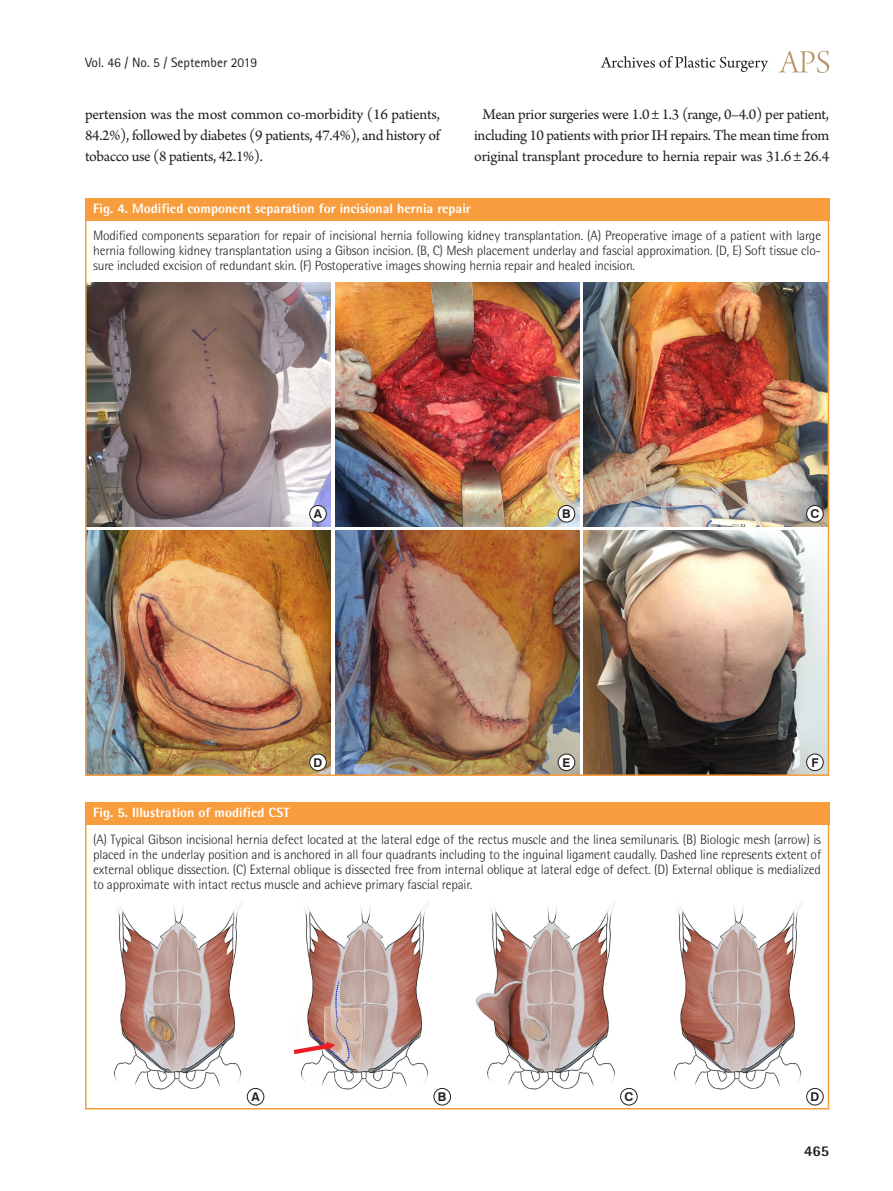
<style>
.page{position:relative;width:893px;height:1191px;background:#fff}
.page>*{position:absolute;margin:0;border:0;box-sizing:border-box;transform-origin:0 0}
.본문{font:15.75px/21px "Arno Pro";letter-spacing:-.02em;color:#231f20;text-align:center}
.본문_0{font:15.75px/21px "Arno Pro";letter-spacing:-.025em;color:#231f20;text-align:justify}
.t1{font:800 15px "Rotis Semi Sans Std";color:#231f20}
.그림설명{font:300 13.5px/15px "Rotis Semi Sans Std";letter-spacing:-.01em;color:#231f20;text-align:justify}
.표그림제목{font:800 13.5px "Rotis Semi Sans Std";color:#fff}
.t2{font:13.5px "Rotis Sans Serif Std";color:#231f20}
.t3{font:700 12.15px "Swiss 721 BT";color:#231f20}
</style>
<div class="page">
<svg style="left:779px;top:51px;width:50px;height:22px"></svg>
<svg style="left:601px;top:56px;width:167px;height:16px"></svg>
<div style="left:85px;top:199px;width:744px;height:22px;background:#f89d3d"></div>
<img style="left:88px;top:282px;width:243px;height:244px">
<img style="left:88px;top:531px;width:243px;height:242px">
<img style="left:335px;top:282px;width:244px;height:244px">
<img style="left:335px;top:531px;width:244px;height:242px">
<img style="left:583px;top:282px;width:243px;height:244px">
<img style="left:583px;top:531px;width:243px;height:242px">
<div style="left:310px;top:505px;width:16px;height:17px;background:#fff;border-radius:50%"></div>
<div style="left:309px;top:505px;width:17px;height:17px;border:1px solid #231f20;border-radius:50%"></div>
<div style="left:310px;top:754px;width:16px;height:16px;background:#fff;border-radius:50%"></div>
<div style="left:309px;top:754px;width:17px;height:17px;border:1px solid #231f20;border-radius:50%"></div>
<div style="left:558px;top:505px;width:17px;height:17px;background:#fff;border-radius:50%"></div>
<div style="left:558px;top:505px;width:17px;height:17px;border:1px solid #231f20;border-radius:50%"></div>
<div style="left:558px;top:754px;width:17px;height:16px;background:#fff;border-radius:50%"></div>
<div style="left:558px;top:754px;width:17px;height:17px;border:1px solid #231f20;border-radius:50%"></div>
<div style="left:807px;top:754px;width:16px;height:16px;background:#fff;border-radius:50%"></div>
<div style="left:806px;top:754px;width:17px;height:17px;border:1px solid #231f20;border-radius:50%"></div>
<div style="left:807px;top:505px;width:16px;height:17px;background:#fff;border-radius:50%"></div>
<div style="left:806px;top:505px;width:17px;height:17px;border:1px solid #231f20;border-radius:50%"></div>
<div style="left:85px;top:802px;width:744px;height:23px;background:#f89d3d"></div>
<img style="left:114px;top:903px;width:151px;height:203px">
<img style="left:293px;top:903px;width:158px;height:203px">
<img style="left:476px;top:902px;width:162px;height:204px">
<img style="left:674px;top:903px;width:150px;height:203px">
<div style="left:247px;top:1088px;width:17px;height:17px;background:#fff;border-radius:50%"></div>
<div style="left:247px;top:1088px;width:17px;height:17px;border:1px solid #231f20;border-radius:50%"></div>
<div style="left:434px;top:1088px;width:17px;height:17px;background:#fff;border-radius:50%"></div>
<div style="left:434px;top:1088px;width:17px;height:17px;border:1px solid #231f20;border-radius:50%"></div>
<div style="left:807px;top:1088px;width:16px;height:17px;background:#fff;border-radius:50%"></div>
<div style="left:806px;top:1088px;width:17px;height:17px;border:1px solid #231f20;border-radius:50%"></div>
<div style="left:621px;top:1088px;width:16px;height:17px;background:#fff;border-radius:50%"></div>
<div style="left:620px;top:1088px;width:17px;height:17px;border:1px solid #231f20;border-radius:50%"></div>
<div style="left:85px;top:802px;width:744px;height:307px;border:2px solid #f89d3d"></div>
<svg style="left:294px;top:1041px;width:41px;height:13px"></svg>
<p class="t2" style="left:85px;top:54px;width:174px">Vol. 46 / No. 5 / September 2019</p>
<p class="본문_0" style="left:85px;top:105px;width:357px">pertension was the most common co-morbidity (16 patients, 84.2%), followed by diabetes (9 patients, 47.4%), and history of tobacco use (8 patients, 42.1%).</p>
<p class="본문" style="left:474px;top:105px;width:357px">Mean prior surgeries were 1.0 ± 1.3 (range, 0–4.0) per patient, including 10 patients with prior IH repairs. The mean time from original transplant procedure to hernia repair was 31.6 ± 26.4</p>
<p class="표그림제목" style="left:93px;top:200px;width:379px">Fig. 4. Modified component separation for incisional hernia repair</p>
<p class="그림설명" style="left:93px;top:228px;width:729px">Modified components separation for repair of incisional hernia following kidney transplantation. (A) Preoperative image of a patient with large hernia following kidney transplantation using a Gibson incision. (B, C) Mesh placement underlay and fascial approximation. (D, E) Soft tissue clo&shy;sure included excision of redundant skin. (F) Postoperative images showing hernia repair and healed incision.</p>
<p class="t3" style="left:314px;top:506px;width:10px">A</p>
<p class="t3" style="left:314px;top:755px;width:10px">D</p>
<p class="t3" style="left:562px;top:506px;width:10px">B</p>
<p class="t3" style="left:810px;top:506px;width:10px">C</p>
<p class="t3" style="left:562px;top:755px;width:9px">E</p>
<p class="t3" style="left:811px;top:755px;width:9px">F</p>
<p class="표그림제목" style="left:93px;top:804px;width:198px">Fig. 5. Illustration of modified CST</p>
<p class="그림설명" style="left:93px;top:832px;width:730px">(A) Typical Gibson incisional hernia defect located at the lateral edge of the rectus muscle and the linea semilunaris. (B) Biologic mesh (arrow) is placed in the underlay position and is anchored in all four quadrants including to the inguinal ligament caudally. Dashed line represents extent of external oblique dissection. (C) External oblique is dissected free from internal oblique at lateral edge of defect. (D) External oblique is medialized to approximate with intact rectus muscle and achieve primary fascial repair.</p>
<p class="t3" style="left:251px;top:1089px;width:10px">A</p>
<p class="t3" style="left:438px;top:1089px;width:10px">B</p>
<p class="t3" style="left:624px;top:1089px;width:10px">C</p>
<p class="t3" style="left:810px;top:1089px;width:10px">D</p>
<p class="t1" style="left:804px;top:1141px;width:27px">465</p>
</div>
